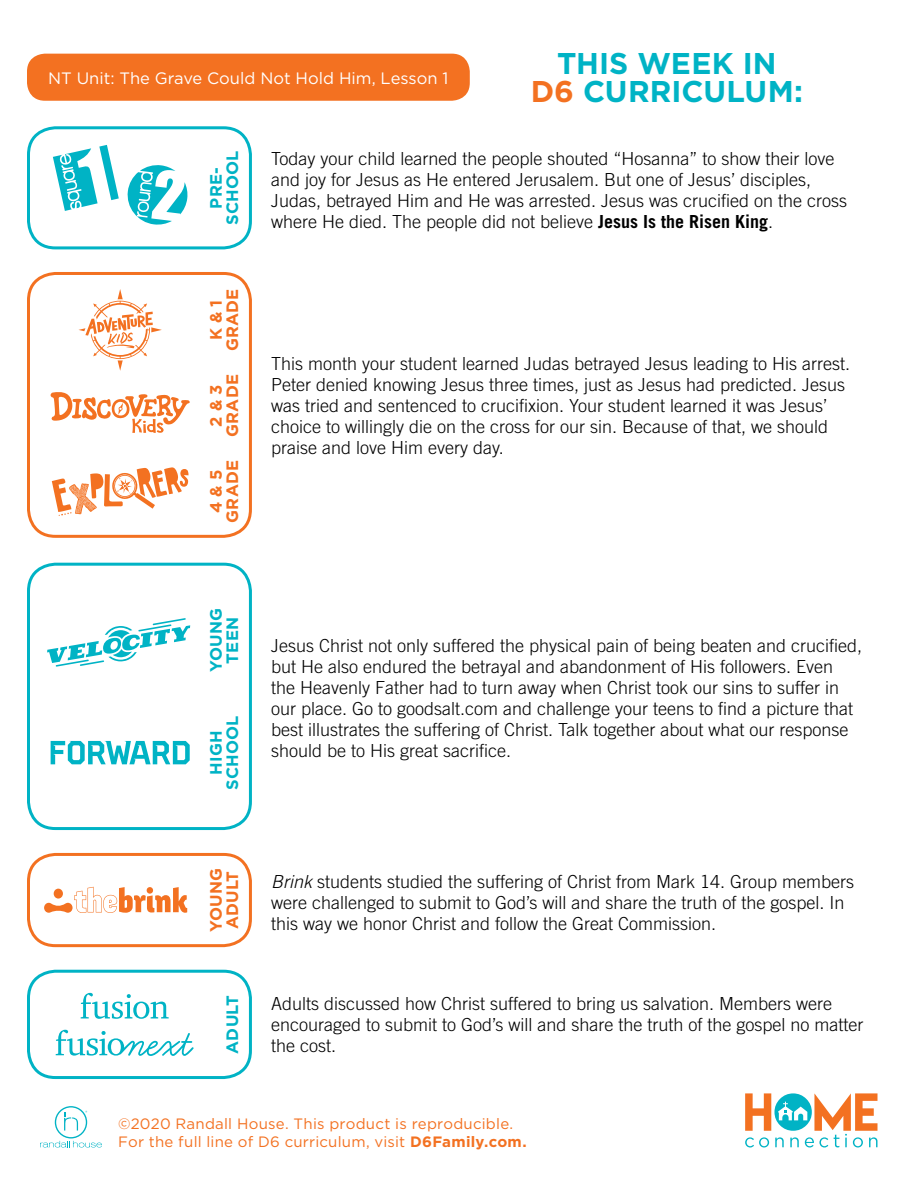
<style>
.page{position:relative;width:918px;height:1188px;background:#fff}
.page>*{position:absolute;margin:0;border:0;box-sizing:border-box;transform-origin:0 0}
.t1{font:700 30px/28.5px "Gotham";color:#00b3c5;text-align:center}
.t2{font:300 18px/21px "Trade Gothic";color:#000}
.t3{font:16.5px "Gotham";color:#fff}
.t4{font:700 16.5px/16.5px "Gotham";letter-spacing:.01em;color:#00b3c5;text-align:center}
.t5{font:700 16.5px/16.5px "Gotham";letter-spacing:.01em;color:#f37121;text-align:center}
.t6{font:15px/18px "Gotham";letter-spacing:.015em;color:#f37121}
.s1{color:#f37121}
.s2{font-weight:700}
.s3{font-style:italic}
</style>
<div class="page">
<svg style="left:745px;top:1093px;width:133px;height:55px"></svg>
<div style="left:27px;top:126px;width:225px;height:123px;border:3px solid #00b3c5;border-radius:27px"></div>
<svg style="left:53px;top:145px;width:66px;height:66px"></svg>
<svg style="left:127px;top:165px;width:61px;height:60px"></svg>
<div style="left:27px;top:853px;width:225px;height:94px;border:3px solid #f37121;border-radius:27px"></div>
<div style="left:27px;top:970px;width:225px;height:109px;border:3px solid #00b3c5;border-radius:27px"></div>
<svg style="left:40px;top:1106px;width:62px;height:42px"></svg>
<div style="left:27px;top:272px;width:225px;height:266px;border:3px solid #f37121;border-radius:27px"></div>
<div style="left:27px;top:563px;width:225px;height:267px;border:3px solid #00b3c5;border-radius:27px"></div>
<svg style="left:51px;top:392px;width:139px;height:41px"></svg>
<svg style="left:52px;top:467px;width:137px;height:49px"></svg>
<svg style="left:78px;top:289px;width:84px;height:82px"></svg>
<svg style="left:47px;top:618px;width:143px;height:49px"></svg>
<svg style="left:51px;top:741px;width:139px;height:23px"></svg>
<svg style="left:44px;top:887px;width:143px;height:26px"></svg>
<svg style="left:81px;top:993px;width:88px;height:26px"></svg>
<svg style="left:56px;top:1030px;width:138px;height:26px"></svg>
<div style="left:27px;top:54px;width:443px;height:47px;background:#f37121;border-radius:18px"></div>
<p class="t3" style="left:48px;top:69px;width:402px">NT Unit: The Grave Could Not Hold Him, Lesson 1</p>
<h1 class="t1" style="left:531px;top:48px;width:274px">THIS WEEK IN<br><span class="s1">D6</span> CURRICULUM:</h1>
<p class="t4" style="left:207px;top:225px;width:75px;rotate:-90deg">PRE-<br>SCHOOL</p>
<p class="t5" style="left:207px;top:351px;width:64px;rotate:-90deg">K &amp; 1<br>GRADE</p>
<p class="t5" style="left:207px;top:437px;width:64px;rotate:-90deg">2 &amp; 3<br>GRADE</p>
<p class="t5" style="left:207px;top:523px;width:64px;rotate:-90deg">4 &amp; 5<br>GRADE</p>
<p class="t2" style="left:271px;top:148px;width:578px">Today your child learned the people shouted “Hosanna” to show their love and joy for Jesus as He entered Jerusalem. But one of Jesus’ disciples, Judas, betrayed Him and He was arrested. Jesus was crucified on the cross where He died. The people did not believe <span class="s2">Jesus Is the Risen King</span>.</p>
<p class="t2" style="left:271px;top:353px;width:581px">This month your student learned Judas betrayed Jesus leading to His arrest.<br>Peter denied knowing Jesus three times, just as Jesus had predicted. Jesus was tried and sentenced to crucifixion. Your student learned it was Jesus’ choice to willingly die on the cross for our sin. Because of that, we should praise and love Him every day.</p>
<p class="t4" style="left:207px;top:672px;width:66px;rotate:-90deg">YOUNG<br>TEEN</p>
<p class="t4" style="left:207px;top:790px;width:75px;rotate:-90deg">HIGH<br>SCHOOL</p>
<p class="t5" style="left:207px;top:932px;width:66px;text-align:left;rotate:-90deg">YOUNG<br>ADULT</p>
<p class="t4" style="left:224px;top:1054px;width:60px;rotate:-90deg">ADULT</p>
<p class="t2" style="left:271px;top:635px;width:593px">Jesus Christ not only suffered the physical pain of being beaten and crucified, but He also endured the betrayal and abandonment of His followers. Even<br>the Heavenly Father had to turn away when Christ took our sins to suffer in our place. Go to goodsalt.com and challenge your teens to find a picture that best illustrates the suffering of Christ. Talk together about what our response should be to His great sacrifice.</p>
<p class="t2" style="left:271px;top:871px;width:585px"><span class="s3">Brink</span> students studied the suffering of Christ from Mark 14. Group members were challenged to submit to God’s will and share the truth of the gospel. In this way we honor Christ and follow the Great Commission.</p>
<p class="t2" style="left:271px;top:993px;width:594px">Adults discussed how Christ suffered to bring us salvation. Members were encouraged to submit to God’s will and share the truth of the gospel no matter the cost.</p>
<p class="t6" style="left:118px;top:1115px;width:410px">©2020 Randall House. This product is reproducible.<br>For the full line of D6 curriculum, visit <span class="s2">D6Family.com.</span></p>
</div>
